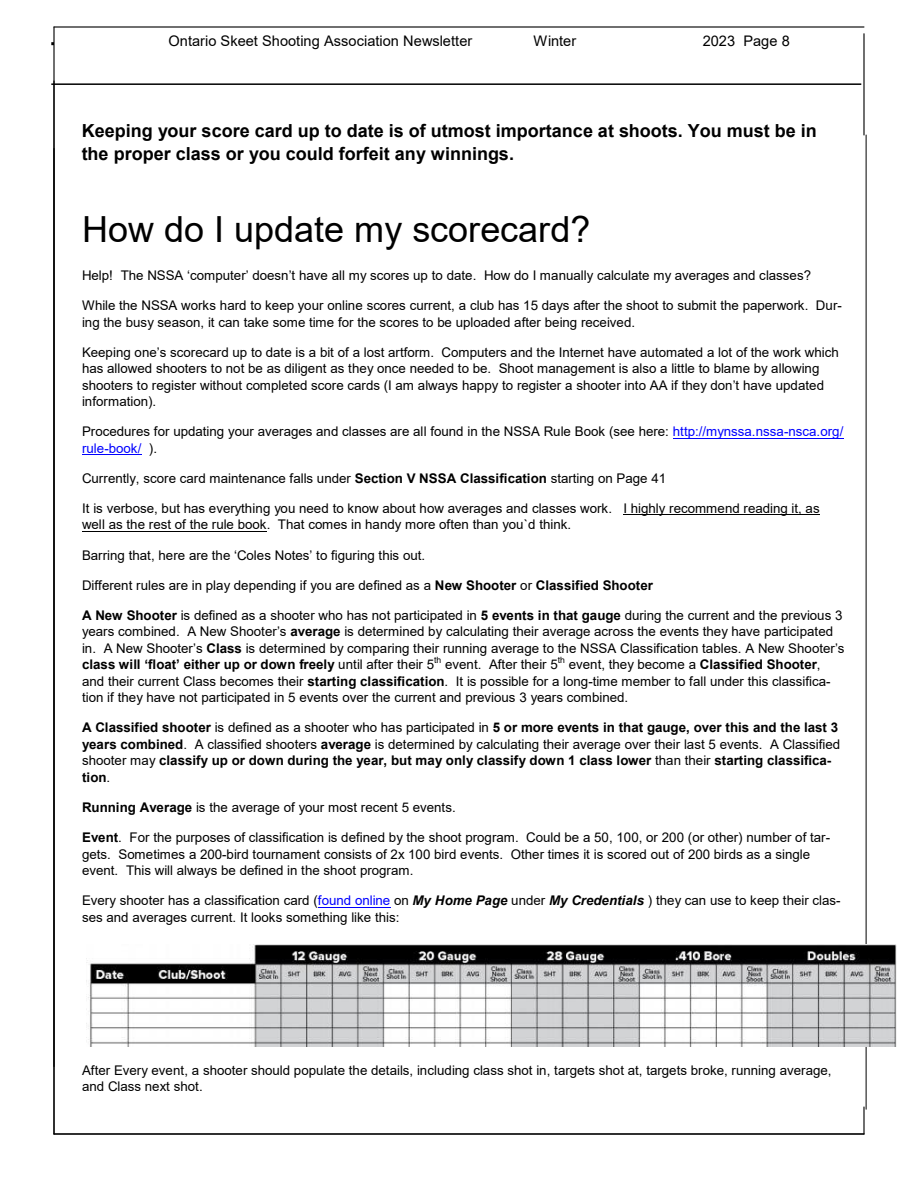
<style>
.page{position:relative;width:918px;height:1188px;background:#fff}
.page>*{position:absolute;margin:0;border:0;box-sizing:border-box;transform-origin:0 0}
.t1{font:36px "Arial";color:#000}
.t2{font:700 18px/22.4px "Arial";color:#000}
.t3{font:14.55px "Arial";color:#000}
.t4{font:13.35px/16.5px "Arial";color:#000}
.t5{font:700 13.35px/16.5px "Arial";color:#000}
.t6{font:8.7px "Arial";color:#000}
.s1{color:#00f}
.s2{font-weight:700}
.s3{font-weight:400}
.s4{font-weight:700;font-style:italic}
</style>
<div class="page">
<hr style="left:51px;top:83px;width:810px;height:2px;background:#000">
<hr style="left:866px;top:135px;width:1px;height:974px;background:#000">
<hr style="left:863px;top:34px;width:2px;height:101px;background:#000">
<hr style="left:53px;top:27px;width:2px;height:1107px;background:#000">
<hr style="left:863px;top:1107px;width:2px;height:27px;background:#000">
<hr style="left:54px;top:26px;width:810px;height:2px;background:#000">
<hr style="left:54px;top:1133px;width:810px;height:2px;background:#000">
<hr style="left:673px;top:438px;width:170px;height:1px;background:#00f">
<hr style="left:82px;top:454px;width:60px;height:1px;background:#00f">
<hr style="left:623px;top:514px;width:197px;height:1px;background:#000">
<hr style="left:82px;top:531px;width:185px;height:1px;background:#000">
<hr style="left:318px;top:907px;width:72px;height:1px;background:#00f">
<img style="left:86px;top:944px;width:810px;height:103px">
<p class="t3" style="left:169px;top:33px;width:305px">Ontario Skeet Shooting Association Newsletter</p>
<p class="t3" style="left:534px;top:33px;width:44px">Winter</p>
<p class="t3" style="left:703px;top:33px;width:89px">2023 Page 8</p>
<h2 class="t2" style="left:82px;top:120px;width:737px">Keeping your score card up to date is of utmost importance at shoots. You must be in the proper class or you could forfeit any winnings.</h2>
<h1 class="t1" style="left:82px;top:209px;width:510px">How do I update my scorecard?</h1>
<p class="t4" style="left:82px;top:267px;width:731px">Help! The NSSA ‘computer’ doesn’t have all my scores up to date. How do I manually calculate my averages and classes?</p>
<p class="t4" style="left:82px;top:297px;width:761px">While the NSSA works hard to keep your online scores current, a club has 15 days after the shoot to submit the paperwork. Dur&shy;ing the busy season, it can take some time for the scores to be uploaded after being received.</p>
<p class="t4" style="left:82px;top:344px;width:758px">Keeping one’s scorecard up to date is a bit of a lost artform. Computers and the Internet have automated a lot of the work which has allowed shooters to not be as diligent as they once needed to be. Shoot management is also a little to blame by allowing shooters to register without completed score cards (I am always happy to register a shooter into AA if they don’t have updated information).</p>
<p class="t4" style="left:82px;top:424px;width:763px">Procedures for updating your averages and classes are all found in the NSSA Rule Book (see here: <span class="s1">http://mynssa.nssa-nsca.org/ rule-book/</span> ).</p>
<p class="t4" style="left:82px;top:470px;width:586px">Currently, score card maintenance falls under <span class="s2">Section V NSSA Classification</span> starting on Page 41</p>
<p class="t4" style="left:82px;top:500px;width:739px">It is verbose, but has everything you need to know about how averages and classes work. I highly recommend reading it, as well as the rest of the rule book. That comes in handy more often than you`d think.</p>
<p class="t4" style="left:82px;top:547px;width:345px">Barring that, here are the ‘Coles Notes’ to figuring this out.</p>
<p class="t4" style="left:82px;top:577px;width:572px">Different rules are in play depending if you are defined as a <span class="s2">New Shooter</span> or <span class="s2">Classified Shooter</span></p>
<p class="t4" style="left:82px;top:607px;width:764px"><span class="s2">A New Shooter</span> is defined as a shooter who has not participated in <span class="s2">5 events in that gauge</span> during the current and the previous 3 years combined. A New Shooter’s <span class="s2">average</span> is determined by calculating their average across the events they have participated in. A New Shooter’s <span class="s2">Class</span> is determined by comparing their running average to the NSSA Classification tables. A New Shooter’s <span class="s2">class will ‘float’ either up or down freely</span> until after their 5</p>
<p class="t6" style="left:434px;top:655px;width:9px">th</p>
<p class="t4" style="left:445px;top:656px;width:114px">event. After their 5</p>
<p class="t6" style="left:558px;top:655px;width:9px">th</p>
<p class="t4" style="left:82px;top:656px;width:750px;text-indent:487px">event, they become a <span class="s2">Classified Shooter</span>, and their current Class becomes their <span class="s2">starting classification</span>. It is possible for a long-time member to fall under this classifica&shy;tion if they have not participated in 5 events over the current and previous 3 years combined.</p>
<p class="t5" style="left:82px;top:719px;width:760px">A Classified shooter <span class="s3">is defined as a shooter who has participated in</span> 5 or more events in that gauge, over this and the last 3 years combined<span class="s3">. A classified shooters</span> average <span class="s3">is determined by calculating their average over their last 5 events. A Classified shooter may</span> classify up or down during the year, but may only classify down 1 class lower <span class="s3">than their</span> starting classifica&shy;tion<span class="s3">.</span></p>
<p class="t4" style="left:82px;top:799px;width:375px"><span class="s2">Running Average</span> is the average of your most recent 5 events.</p>
<p class="t4" style="left:82px;top:829px;width:750px"><span class="s2">Event</span>. For the purposes of classification is defined by the shoot program. Could be a 50, 100, or 200 (or other) number of tar&shy;gets. Sometimes a 200-bird tournament consists of 2x 100 bird events. Other times it is scored out of 200 birds as a single event. This will always be defined in the shoot program.</p>
<p class="t4" style="left:82px;top:892px;width:760px">Every shooter has a classification card (<span class="s1">found online</span> on <span class="s4">My Home Page</span> under <span class="s4">My Credentials</span> ) they can use to keep their clas&shy;ses and averages current. It looks something like this:</p>
<p class="t4" style="left:82px;top:1062px;width:751px;line-height:15.6px">After Every event, a shooter should populate the details, including class shot in, targets shot at, targets broke, running average, and Class next shot.</p>
</div>
